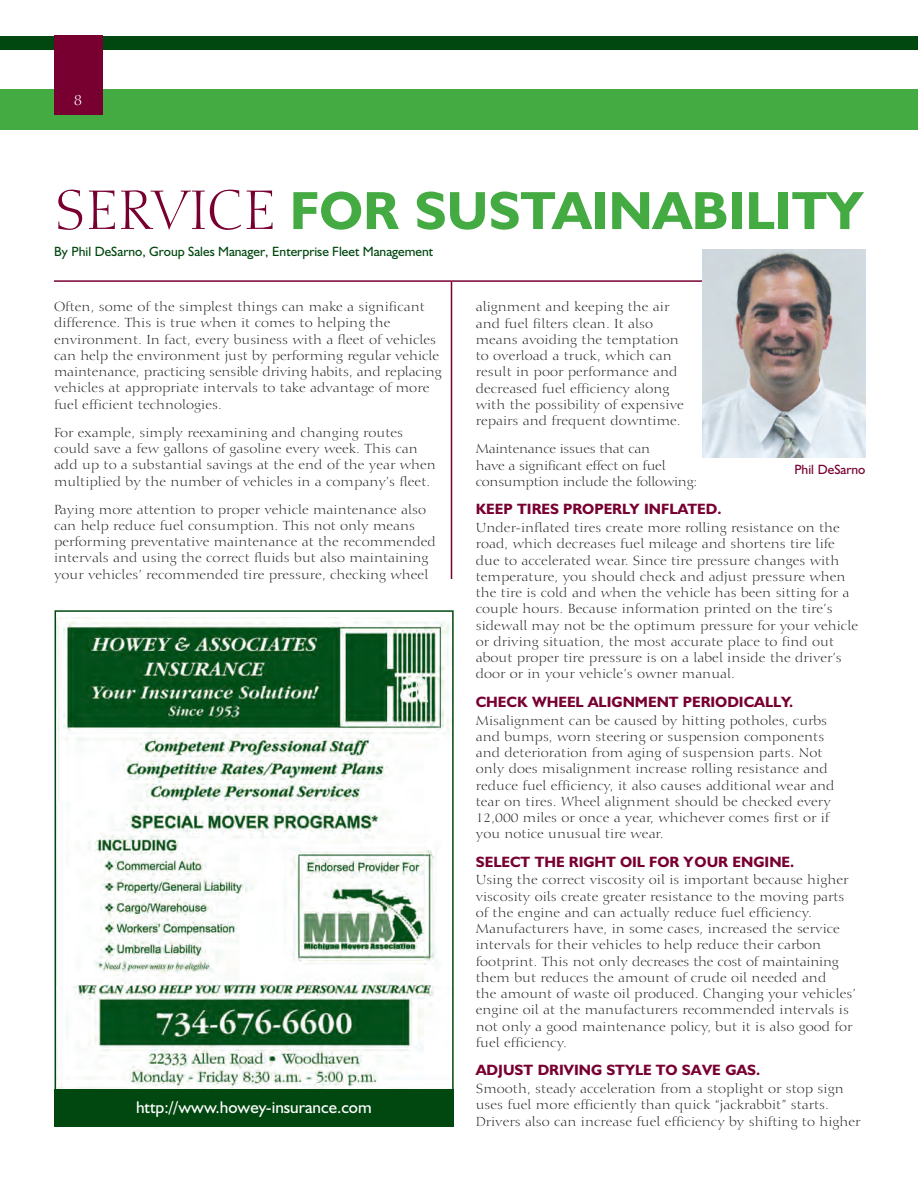
<style>
.page{position:relative;width:918px;height:1188px;background:#fff}
.page>*{position:absolute;margin:0;border:0;box-sizing:border-box;transform-origin:0 0}
.t1{font:700 54px "Humanist 521 BT";color:#44aa42}
.t2{font:17.1px "Humanist 521 BT";color:#fff}
.t3{font:700 15px "Humanist 521 BT";color:#780031}
.t4{font:15px "Calligraphic 810 BT";color:#fff}
.t5{font:13.5px "Humanist 521 BT";color:#004710}
.t6{font:13.5px "Humanist 521 BT";color:#780031}
.t7{font:12.75px/16.2px "Calligraphic 810 BT";color:#231f20}
.t8{font:12.75px/16.2px "Calligraphic 810 BT";letter-spacing:-.025em;color:#231f20}
.s1{font-family:"Calligraphic 810 BT";font-weight:400;color:#780031}
</style>
<div class="page">
<div style="left:0;top:89px;width:918px;height:40px;background:#44aa42"></div>
<div style="left:0;top:36px;width:918px;height:14px;background:#004710"></div>
<div style="left:54px;top:36px;width:49px;height:79px;background:#780031"></div>
<hr style="left:54px;top:280px;width:810px;height:2px;background:#780031">
<hr style="left:451px;top:282px;width:1px;height:297px;background:#780031">
<img style="left:702px;top:249px;width:164px;height:208px">
<img style="left:58px;top:618px;width:392px;height:471px">
<div style="left:55px;top:1089px;width:399px;height:37px;background:#004710"></div>
<div style="left:55px;top:610px;width:399px;height:516px;border:2px solid #004710"></div>
<p class="t4" style="left:73px;top:94px;width:11px">8</p>
<h1 class="t1" style="left:54px;top:177px;width:811px"><span class="s1">SERVICE</span> FOR SUSTAINABILITY</h1>
<p class="t5" style="left:54px;top:243px;width:381px">By Phil DeSarno, Group Sales Manager, Enterprise Fleet Management</p>
<p class="t7" style="left:54px;top:300px;width:389px">Often, some of the simplest things can make a significant difference. This is true when it comes to helping the environment. In fact, every business with a fleet of vehicles can help the environment just by performing regular vehicle maintenance, practicing sensible driving habits, and replacing vehicles at appropriate intervals to take advantage of more fuel efficient technologies.</p>
<p class="t7" style="left:54px;top:426px;width:383px">For example, simply reexamining and changing routes could save a few gallons of gasoline every week. This can add up to a substantial savings at the end of the year when multiplied by the number of vehicles in a company’s fleet.</p>
<p class="t7" style="left:54px;top:503px;width:383px">Paying more attention to proper vehicle maintenance also can help reduce fuel consumption. This not only means performing preventative maintenance at the recommended intervals and using the correct fluids but also maintaining your vehicles’ recommended tire pressure, checking wheel</p>
<h2 class="t2" style="left:136px;top:1096px;width:237px">http://www.howey-insurance.com</h2>
<p class="t7" style="left:476px;top:300px;width:210px">alignment and keeping the air and fuel filters clean. It also means avoiding the temptation to overload a truck, which can result in poor performance and decreased fuel efficiency along with the possibility of expensive repairs and frequent downtime.</p>
<p class="t8" style="left:476px;top:442px;width:223px">Maintenance issues that can<br>have a significant effect on fuel consumption include the following:</p>
<p class="t3" style="left:476px;top:500px;width:247px">KEEP TIRES PROPERLY INFLATED.</p>
<p class="t7" style="left:476px;top:521px;width:384px">Under-inflated tires create more rolling resistance on the road, which decreases fuel mileage and shortens tire life due to accelerated wear. Since tire pressure changes with temperature, you should check and adjust pressure when the tire is cold and when the vehicle has been sitting for a couple hours. Because information printed on the tire’s sidewall may not be the optimum pressure for your vehicle or driving situation, the most accurate place to find out about proper tire pressure is on a label inside the driver’s door or in your vehicle’s owner manual.</p>
<p class="t3" style="left:476px;top:692px;width:319px">CHECK WHEEL ALIGNMENT PERIODICALLY.</p>
<p class="t7" style="left:476px;top:713px;width:360px">Misalignment can be caused by hitting potholes, curbs and bumps, worn steering or suspension components and deterioration from aging of suspension parts. Not only does misalignment increase rolling resistance and reduce fuel efficiency, it also causes additional wear and tear on tires. Wheel alignment should be checked every 12,000 miles or once a year, whichever comes first or if you notice unusual tire wear.</p>
<p class="t3" style="left:476px;top:852px;width:320px">SELECT THE RIGHT OIL FOR YOUR ENGINE.</p>
<p class="t7" style="left:476px;top:873px;width:382px">Using the correct viscosity oil is important because higher viscosity oils create greater resistance to the moving parts of the engine and can actually reduce fuel efficiency.<br>Manufacturers have, in some cases, increased the service intervals for their vehicles to help reduce their carbon footprint. This not only decreases the cost of maintaining them but reduces the amount of crude oil needed and<br>the amount of waste oil produced. Changing your vehicles’ engine oil at the manufacturers recommended intervals is not only a good maintenance policy, but it is also good for fuel efficiency.</p>
<p class="t3" style="left:476px;top:1061px;width:286px">ADJUST DRIVING STYLE TO SAVE GAS.</p>
<p class="t7" style="left:476px;top:1082px;width:386px">Smooth, steady acceleration from a stoplight or stop sign uses fuel more efficiently than quick “jackrabbit” starts.<br>Drivers also can increase fuel efficiency by shifting to higher</p>
<p class="t6" style="left:794px;top:461px;width:73px">Phil DeSarno</p>
</div>
